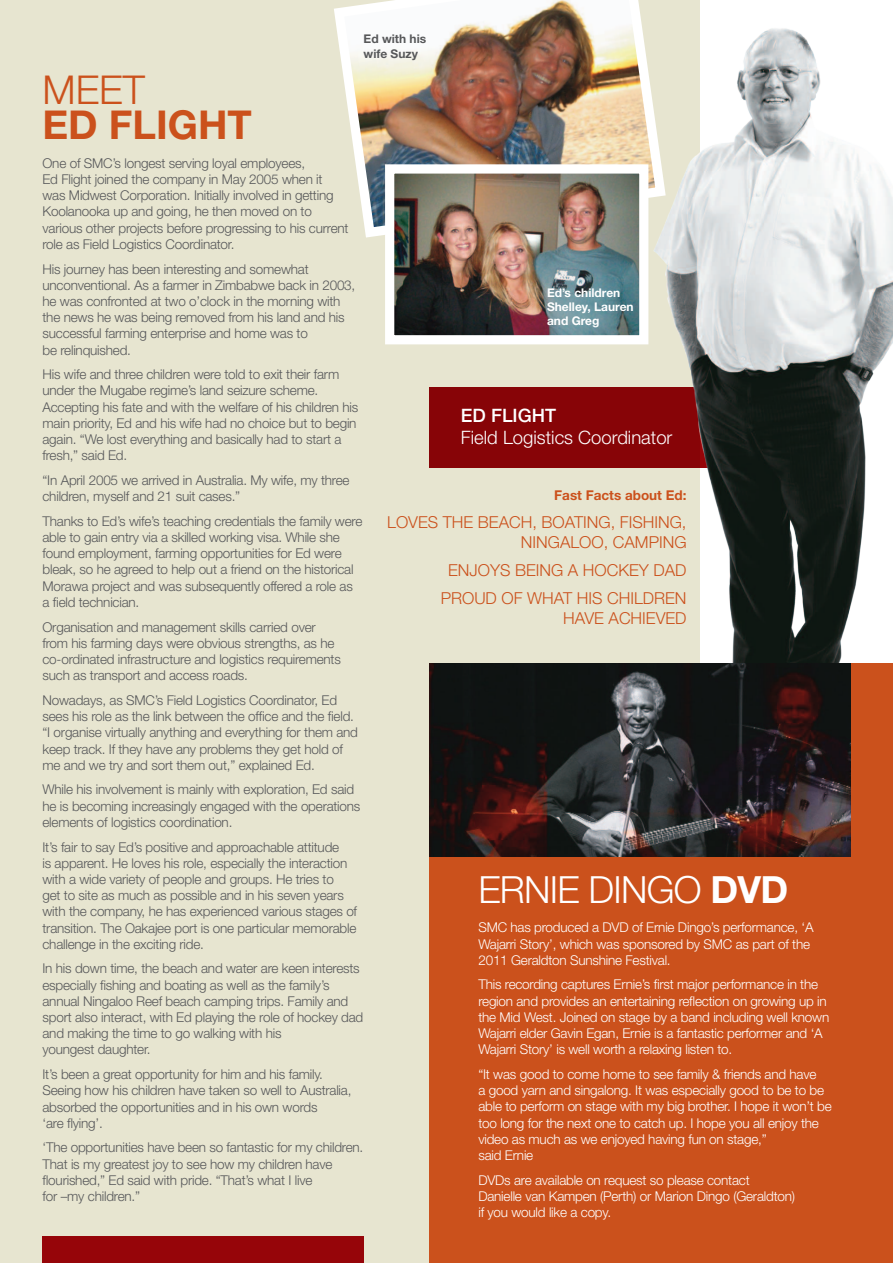
<style>
.page{position:relative;width:893px;height:1263px;background:#fff}
.page>*{position:absolute;margin:0;border:0;box-sizing:border-box;transform-origin:0 0}
.t1{font:700 39.75px/34.5px "Helvetica Neue";color:#cb511c}
.t2{font:300 37.5px "Helvetica Neue";letter-spacing:-.02em;color:#fff}
.t3{font:300 18.45px/22.2px "Helvetica Neue";color:#fff}
.t4{font:300 16.5px/19.8px "Helvetica Neue";color:#cb511c;text-align:right}
.t5{font:300 13.5px/16.2px "Helvetica Neue";letter-spacing:-.015em;color:#57585a}
.t6{font:300 13.5px/16.2px "Helvetica Neue";letter-spacing:-.015em;color:#fff}
.t7{font:700 13.5px "Helvetica Neue";color:#cb511c}
.t8{font:700 12px/14.4px "Helvetica Neue";color:#fff}
.t9{font:700 12px/14.4px "Helvetica Neue";color:#57585a}
.s1{font-weight:300}
.s2{font-weight:500}
.s3{font-weight:700}
</style>
<div class="page">
<div style="left:0;top:0;width:699px;height:1263px;background:#e7e5d0"></div>
<div style="left:429px;top:387px;width:309px;height:81px;background:#870407"></div>
<img style="left:540px;top:0;width:353px;height:663px">
<img style="left:334px;top:0;width:337px;height:243px">
<img style="left:395px;top:174px;width:243px;height:160px">
<div style="left:385px;top:164px;width:263px;height:180px;border:9px solid #fff"></div>
<div style="left:43px;top:1236px;width:321px;height:27px;background:#960509"></div>
<div style="left:429px;top:663px;width:464px;height:600px;background:#cb511c"></div>
<img style="left:429px;top:663px;width:421px;height:194px">
<p class="t9" style="left:364px;top:32px;width:64px">Ed with his wife Suzy</p>
<p class="t1" style="left:43px;top:72px;width:211px"><span class="s1">MEET<br></span>ED FLIGHT</p>
<p class="t5" style="left:43px;top:155px;width:307px">One of SMC’s longest serving loyal employees,<br>Ed Flight joined the company in May 2005 when it was Midwest Corporation. Initially involved in getting Koolanooka up and going, he then moved on to various other projects before progressing to his current role as Field Logistics Coordinator.</p>
<p class="t5" style="left:43px;top:260px;width:314px">His journey has been interesting and somewhat unconventional. As a farmer in Zimbabwe back in 2003, he was confronted at two o’clock in the morning with the news he was being removed from his land and his successful farming enterprise and home was to<br>be relinquished.</p>
<p class="t5" style="left:43px;top:366px;width:317px">His wife and three children were told to exit their farm under the Mugabe regime’s land seizure scheme.<br>Accepting his fate and with the welfare of his children his main priority, Ed and his wife had no choice but to begin again. “We lost everything and basically had to start a fresh,” said Ed.</p>
<p class="t5" style="left:43px;top:472px;width:309px">“In April 2005 we arrived in Australia. My wife, my three children, myself and 21 suit cases.”</p>
<p class="t5" style="left:43px;top:513px;width:321px">Thanks to Ed’s wife’s teaching credentials the family were able to gain entry via a skilled working visa. While she found employment, farming opportunities for Ed were bleak, so he agreed to help out a friend on the historical Morawa project and was subsequently offered a role as a field technician.</p>
<p class="t5" style="left:43px;top:618px;width:300px">Organisation and management skills carried over from his farming days were obvious strengths, as he co-ordinated infrastructure and logistics requirements such as transport and access roads.</p>
<p class="t5" style="left:43px;top:692px;width:317px">Nowadays, as SMC’s Field Logistics Coordinator, Ed sees his role as the link between the office and the field. “I organise virtually anything and everything for them and keep track. If they have any problems they get hold of me and we try and sort them out,” explained Ed.</p>
<p class="t5" style="left:43px;top:781px;width:319px">While his involvement is mainly with exploration, Ed said he is becoming increasingly engaged with the operations elements of logistics coordination.</p>
<p class="t5" style="left:43px;top:838px;width:316px">It’s fair to say Ed’s positive and approachable attitude<br>is apparent. He loves his role, especially the interaction with a wide variety of people and groups. He tries to<br>get to site as much as possible and in his seven years with the company, he has experienced various stages of transition. The Oakajee port is one particular memorable challenge in the exciting ride.</p>
<p class="t5" style="left:43px;top:960px;width:322px">In his down time, the beach and water are keen interests especially fishing and boating as well as the family’s annual Ningaloo Reef beach camping trips. Family and sport also interact, with Ed playing the role of hockey dad and making the time to go walking with his<br>youngest daughter.</p>
<p class="t5" style="left:43px;top:1066px;width:310px">It’s been a great opportunity for him and his family.<br>Seeing how his children have taken so well to Australia, absorbed the opportunities and in his own words<br>‘are flying’.</p>
<p class="t5" style="left:43px;top:1139px;width:322px">‘The opportunities have been so fantastic for my children.<br>That is my greatest joy to see how my children have flourished,” Ed said with pride. “That’s what I live<br>for –my children.”</p>
<p class="t8" style="left:547px;top:285px;width:88px">Ed’s children<br>Shelley, Lauren and Greg</p>
<p class="t3" style="left:461px;top:404px;width:213px"><span class="s2">ED FLIGHT<br></span>Field Logistics Coordinator</p>
<p class="t7" style="left:554px;top:486px;width:134px">Fast Facts about Ed:</p>
<p class="t4" style="left:387px;top:512px;width:301px">LOVES THE BEACH, BOATING, FISHING,<br>NINGALOO, CAMPING</p>
<p class="t4" style="left:448px;top:560px;width:240px">ENJOYS BEING A HOCKEY DAD</p>
<p class="t4" style="left:441px;top:588px;width:247px">PROUD OF WHAT HIS CHILDREN<br>HAVE ACHIEVED</p>
<p class="t2" style="left:478px;top:867px;width:311px">ERNIE DINGO <span class="s3">DVD</span></p>
<p class="t6" style="left:478px;top:919px;width:337px">SMC has produced a DVD of Ernie Dingo’s performance, ‘A<br>Wajarri Story’, which was sponsored by SMC as part of the<br>2011 Geraldton Sunshine Festival.</p>
<p class="t6" style="left:478px;top:976px;width:352px">This recording captures Ernie’s first major performance in the region and provides an entertaining reflection on growing up in the Mid West. Joined on stage by a band including well known Wajarri elder Gavin Egan, Ernie is a fantastic performer and ‘A Wajarri Story’ is well worth a relaxing listen to.</p>
<p class="t6" style="left:478px;top:1066px;width:355px">“It was good to come home to see family &amp; friends and have<br>a good yarn and singalong. It was especially good to be to be able to perform on stage with my big brother. I hope it won’t be too long for the next one to catch up. I hope you all enjoy the video as much as we enjoyed having fun on stage,”<br>said Ernie</p>
<p class="t6" style="left:478px;top:1171px;width:318px">DVDs are available on request so please contact<br>Danielle van Kampen (Perth) or Marion Dingo (Geraldton) if you would like a copy.</p>
</div>
